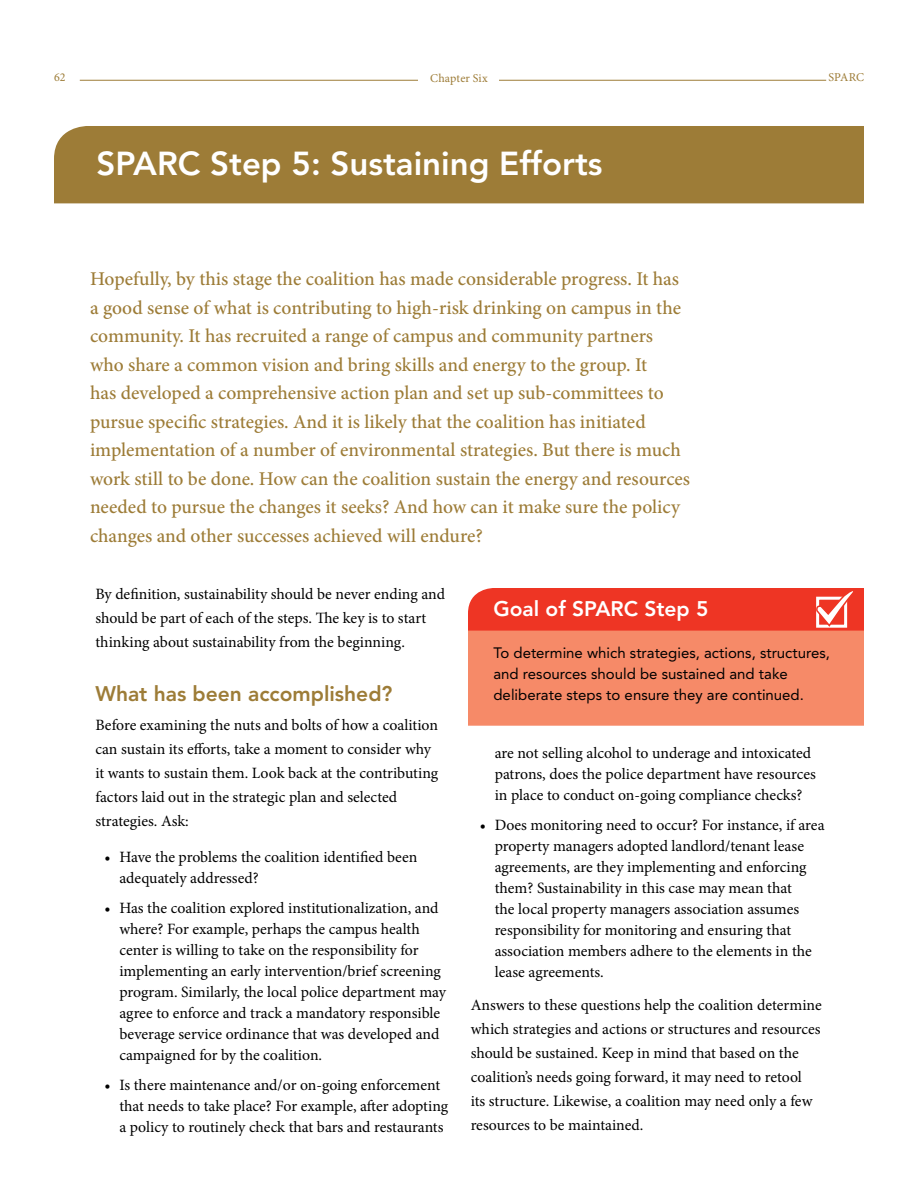
<style>
.page{position:relative;width:918px;height:1188px;background:#fff}
.page>*{position:absolute;margin:0;border:0;box-sizing:border-box;transform-origin:0 0}
.t1{font:800 33px "Avenir LT Std";color:#fff}
.t2{font:800 21px "Avenir LT Std";color:#9d7c37}
.t3{font:800 21px "Avenir LT Std";color:#fff}
.t4{font:500 19.5px/28.5px "Minion Pro";color:#9d7c37}
.t5{font:15.75px/21px "Minion Pro";color:#000}
.t6{font:15px/21px "Avenir LT Std";color:#000}
.t7{font:12px "Minion Pro";letter-spacing:.005em;color:#9d7c37}
</style>
<div class="page">
<hr style="left:80px;top:80px;width:746px;height:1px;background:#9d7c37">
<div style="left:54px;top:126px;width:810px;height:77px;background:#9d7c37"></div>
<div style="left:468px;top:631px;width:396px;height:95px;background:#f68a68"></div>
<div style="left:419px;top:73px;width:80px;height:13px;background:#fff"></div>
<svg style="left:468px;top:588px;width:396px;height:43px;background:#ee3e2d"></svg>
<p class="t7" style="left:430px;top:70px;width:59px">Chapter Six</p>
<p class="t7" style="left:54px;top:70px;width:13px">62</p>
<p class="t7" style="left:828px;top:70px;width:37px">SPARC</p>
<h1 class="t1" style="left:97px;top:144px;width:507px">SPARC Step 5: Sustaining Efforts</h1>
<p class="t4" style="left:90px;top:265px;width:602px">Hopefully, by this stage the coalition has made considerable progress. It has a good sense of what is contributing to high-risk drinking on campus in the community. It has recruited a range of campus and community partners who share a common vision and bring skills and energy to the group. It<br>has developed a comprehensive action plan and set up sub-committees to pursue specific strategies. And it is likely that the coalition has initiated implementation of a number of environmental strategies. But there is much work still to be done. How can the coalition sustain the energy and resources needed to pursue the changes it seeks? And how can it make sure the policy changes and other successes achieved will endure?</p>
<p class="t5" style="left:95px;top:582px;width:351px;line-height:24px">By definition, sustainability should be never ending and should be part of each of the steps. The key is to start thinking about sustainability from the beginning.</p>
<h2 class="t2" style="left:95px;top:682px;width:299px">What has been accomplished?</h2>
<p class="t5" style="left:95px;top:713px;width:344px;line-height:24px">Before examining the nuts and bolts of how a coalition can sustain its efforts, take a moment to consider why it wants to sustain them. Look back at the contributing factors laid out in the strategic plan and selected strategies. Ask:</p>
<p class="t5" style="left:119px;top:847px;width:300px;text-indent:-15px">• Have the problems the coalition identified been adequately addressed?</p>
<p class="t5" style="left:119px;top:898px;width:328px;text-indent:-15px">• Has the coalition explored institutionalization, and where? For example, perhaps the campus health center is willing to take on the responsibility for implementing an early intervention/brief screening program. Similarly, the local police department may agree to enforce and track a mandatory responsible beverage service ordinance that was developed and campaigned for by the coalition.</p>
<p class="t5" style="left:119px;top:1074px;width:330px;text-indent:-15px">• Is there maintenance and/or on-going enforcement that needs to take place? For example, after adopting a policy to routinely check that bars and restaurants</p>
<h2 class="t3" style="left:494px;top:596px;width:216px">Goal of SPARC Step 5</h2>
<p class="t6" style="left:494px;top:642px;width:338px">To determine which strategies, actions, structures, and resources should be sustained and take deliberate steps to ensure they are continued.</p>
<p class="t5" style="left:495px;top:743px;width:323px">are not selling alcohol to underage and intoxicated patrons, does the police department have resources in place to conduct on-going compliance checks?</p>
<p class="t5" style="left:495px;top:815px;width:331px;text-indent:-15px">• Does monitoring need to occur? For instance, if area property managers adopted landlord/tenant lease agreements, are they implementing and enforcing them? Sustainability in this case may mean that<br>the local property managers association assumes responsibility for monitoring and ensuring that association members adhere to the elements in the lease agreements.</p>
<p class="t5" style="left:471px;top:993px;width:353px;line-height:24px">Answers to these questions help the coalition determine which strategies and actions or structures and resources should be sustained. Keep in mind that based on the coalition’s needs going forward, it may need to retool<br>its structure. Likewise, a coalition may need only a few resources to be maintained.</p>
</div>
